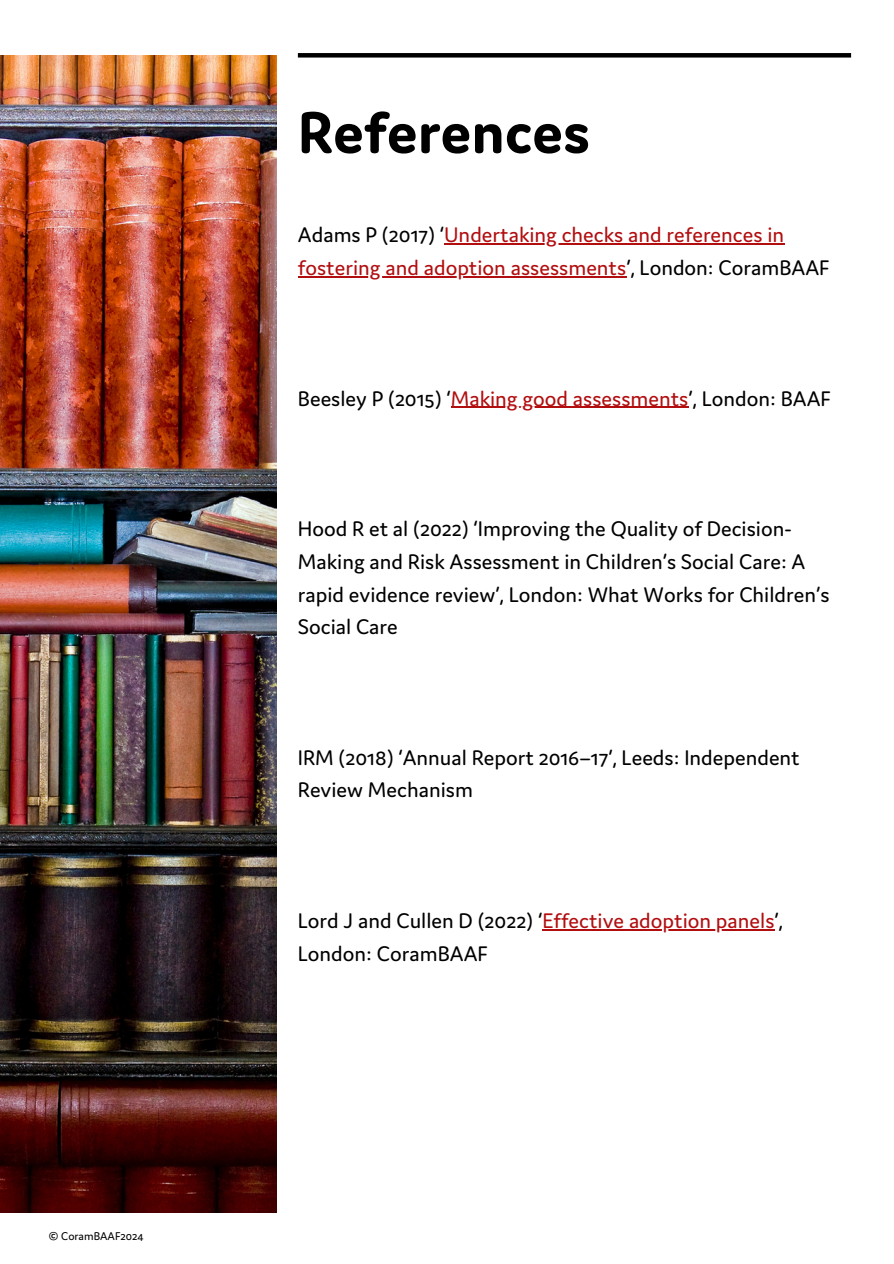
<style>
.page{position:relative;width:894px;height:1264px;background:#fff}
.page>*{position:absolute;margin:0;border:0;box-sizing:border-box;transform-origin:0 0}
.t1{font:700 63px "Domus";color:#000}
.t2{font:22.5px/32.7px "Domus";color:#000}
.t3{font:22.5px "Domus";color:#b20e10}
.t4{font:12px "Domus";color:#000}
.s1{color:#000}
.s2{color:#b20e10}
</style>
<div class="page">
<div style="left:298px;top:53px;width:552px;height:5px;background:#000"></div>
<img style="left:0;top:55px;width:276px;height:1157px">
<hr style="left:444px;top:243px;width:340px;height:2px;background:#b20e10">
<hr style="left:298px;top:276px;width:328px;height:1px;background:#b20e10">
<hr style="left:450px;top:407px;width:238px;height:1px;background:#b20e10">
<hr style="left:542px;top:929px;width:232px;height:1px;background:#b20e10">
<h1 class="t4" style="left:48px;top:1227px;width:96px">© CoramBAAF2024</h1>
<h1 class="t1" style="left:298px;top:89px;width:293px">References</h1>
<h2 class="t3" style="left:298px;top:220px;width:487px"><span class="s1">Adams P (2017) ‘</span>Undertaking checks and references in</h2>
<h2 class="t3" style="left:298px;top:252px;width:533px">fostering and adoption assessments<span class="s1">’, London: CoramBAAF</span></h2>
<h2 class="t2" style="left:298px;top:380px;width:534px">Beesley P (2015) ‘<span class="s2">Making good assessments</span>’, London: BAAF</h2>
<h2 class="t2" style="left:298px;top:510px;width:495px">Hood R et al (2022) ‘Improving the Quality of Decision-</h2>
<h2 class="t2" style="left:298px;top:543px;width:533px">Making and Risk Assessment in Children’s Social Care: A rapid evidence review’, London: What Works for Children’s<br>Social Care</h2>
<h2 class="t2" style="left:298px;top:739px;width:503px">IRM (2018) ‘Annual Report 2016–17’, Leeds: Independent</h2>
<p class="t2" style="left:298px;top:771px;width:176px">Review Mechanism</p>
<p class="t2" style="left:298px;top:902px;width:486px">Lord J and Cullen D (2022) ‘<span class="s2">Effective adoption panels</span>’,<br>London: CoramBAAF</p>
</div>
